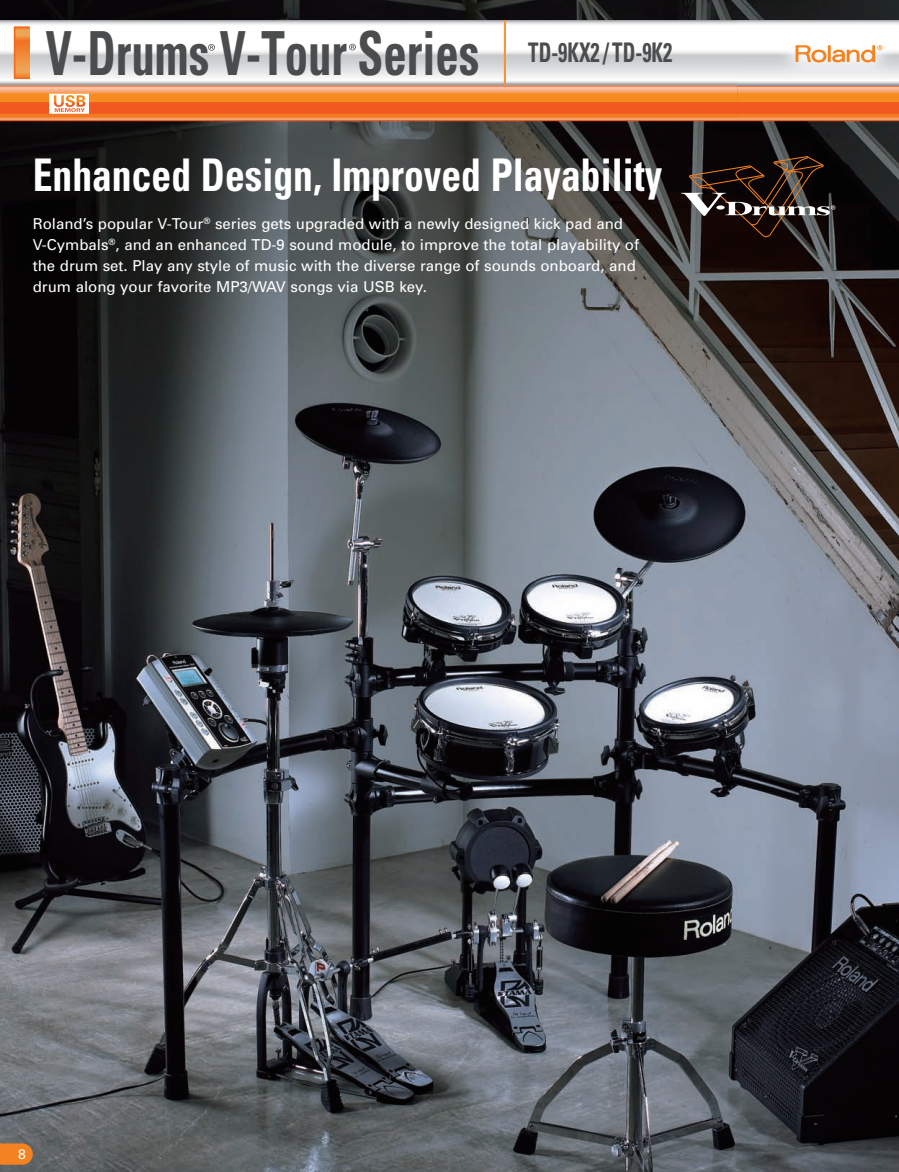
<style>
.page{position:relative;width:899px;height:1172px;background:#fff}
.page>*{position:absolute;margin:0;border:0;box-sizing:border-box;transform-origin:0 0}
.t1{font:700 condensed 60.75px "Univers";color:#4b4c4d;scale:.77 1}
.t2{font:700 condensed 45px "Univers";color:#fff;scale:.88 1}
.t3{font:700 condensed 27px "Univers";color:#4b4c4d;scale:.77 1}
.t4{font:15px/21px "Univers";color:#fff}
.t5{font:13.8px "Univers";color:#fff}
</style>
<div class="page">
<img style="left:0;top:0;width:899px;height:1171px">
<svg style="left:0;top:55px;width:737px;height:30px"></svg>
<img style="left:0;top:20px;width:737px;height:35px">
<img style="left:737px;top:20px;width:162px;height:65px">
<svg style="left:17px;top:29px;width:10px;height:47px"></svg>
<div style="left:14px;top:26px;width:16px;height:53px;border:2px solid #f36e21"></div>
<hr style="left:504px;top:20px;width:2px;height:65px;background:#f79332">
<svg style="left:0;top:85px;width:899px;height:36px"></svg>
<svg style="left:795px;top:45px;width:87px;height:17px"></svg>
<svg style="left:208px;top:44px;width:7px;height:7px"></svg>
<svg style="left:349px;top:44px;width:7px;height:6px"></svg>
<svg style="left:0;top:1143px;width:33px;height:21px"></svg>
<svg style="left:681px;top:156px;width:154px;height:81px"></svg>
<h1 class="t1" style="left:46px;top:16px;width:565px">V-Drums V-Tour Series</h1>
<h3 class="t3" style="left:528px;top:36px;width:189px">TD-9KX2 / TD-9K2</h3>
<h2 class="t2" style="left:33px;top:147px;width:717px">Enhanced Design, Improved Playability</h2>
<p class="t4" style="left:33px;top:212px;width:608px">Roland’s popular V-Tour<sup>®</sup> series gets upgraded with a newly designed kick pad and V-Cymbals<sup>®</sup>, and an enhanced TD-9 sound module, to improve the total playability of the drum set. Play any style of music with the diverse range of sounds onboard, and drum along your favorite MP3/WAV songs via USB key.</p>
<p class="t5" style="left:18px;top:1144px;width:9px">8</p>
</div>
